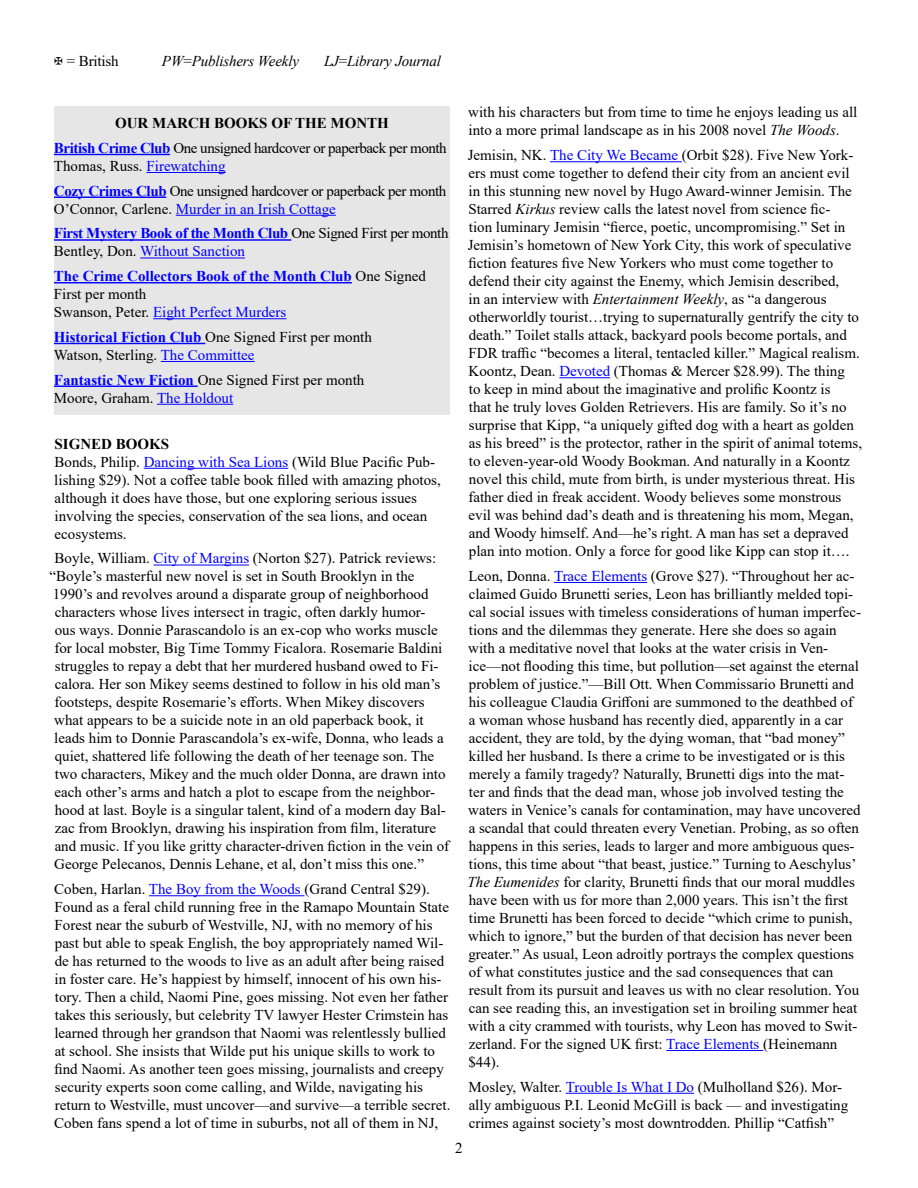
<style>
.page{position:relative;width:918px;height:1188px;background:#fff}
.page>*{position:absolute;margin:0;border:0;box-sizing:border-box;transform-origin:0 0}
.t1{font:15px/18px "Times New Roman";color:#000}
.t2{font:15px/24.8px "Times New Roman";letter-spacing:-.03em;color:#000;text-align:center}
.t3{font:15px/24.8px "Times New Roman";letter-spacing:-.025em;color:#000}
.t4{font:700 15px/24.8px "Times New Roman";color:#00f}
.t5{font:italic 15px "Times New Roman";letter-spacing:-.01em;color:#000}
.s1{font-style:normal}
.s2{font-weight:700}
.s3{font-weight:700;color:#00f}
.s4{color:#00f}
.s5{font-weight:400;color:#000}
.s6{font-weight:400}
.s7{font-style:italic}
</style>
<div class="page">
<hr style="left:144px;top:468px;width:144px;height:1px;background:#00f">
<hr style="left:154px;top:565px;width:95px;height:1px;background:#00f">
<hr style="left:149px;top:895px;width:156px;height:1px;background:#00f">
<hr style="left:550px;top:161px;width:132px;height:1px;background:#00f">
<hr style="left:559px;top:377px;width:51px;height:1px;background:#00f">
<hr style="left:554px;top:582px;width:93px;height:1px;background:#00f">
<hr style="left:666px;top:1050px;width:97px;height:1px;background:#00f">
<hr style="left:566px;top:1093px;width:128px;height:1px;background:#00f">
<div style="left:54px;top:106px;width:396px;height:309px;background:#e6e6e6"></div>
<hr style="left:54px;top:154px;width:116px;height:1px;background:#00f">
<hr style="left:147px;top:172px;width:79px;height:1px;background:#00f">
<hr style="left:54px;top:197px;width:112px;height:1px;background:#00f">
<hr style="left:176px;top:215px;width:160px;height:1px;background:#00f">
<hr style="left:54px;top:239px;width:237px;height:2px;background:#00f">
<hr style="left:140px;top:258px;width:105px;height:1px;background:#00f">
<hr style="left:54px;top:282px;width:298px;height:1px;background:#00f">
<hr style="left:153px;top:318px;width:133px;height:1px;background:#00f">
<hr style="left:54px;top:343px;width:151px;height:1px;background:#00f">
<hr style="left:161px;top:361px;width:94px;height:1px;background:#00f">
<hr style="left:54px;top:386px;width:144px;height:1px;background:#00f">
<hr style="left:157px;top:404px;width:76px;height:1px;background:#00f">
<p class="t1" style="left:67px;top:52px;width:53px">= British</p>
<p class="t5" style="left:162px;top:51px;width:139px">PW<span class="s1">=</span>Publishers Weekly</p>
<p class="t5" style="left:324px;top:51px;width:119px">LJ<span class="s1">=</span>Library Journal</p>
<p class="t2" style="left:54px;top:110px;width:394px"><span class="s2">OUR MARCH BOOKS OF THE MONTH<br></span><span class="s3">British Crime Club</span> One unsigned hardcover or paperback per month</p>
<p class="t3" style="left:54px;top:153px;width:394px">Thomas, Russ. <span class="s4">Firewatching<br></span><span class="s3">Cozy Crimes Club</span> One unsigned hardcover or paperback per month</p>
<p class="t1" style="left:54px;top:196px;width:396px;line-height:24.8px">O’Connor, Carlene. <span class="s4">Murder in an Irish Cottage<br></span><span class="s3">First Mystery Book of the Month Club</span> One Signed First per month</p>
<p class="t4" style="left:54px;top:239px;width:374px"><span class="s5">Bentley, Don.</span> <span class="s6">Without Sanction<br></span>The Crime Collectors Book of the Month Club <span class="s5">One Signed</span></p>
<p class="t1" style="left:54px;top:285px;width:234px">First per month<br>Swanson, Peter. <span class="s4">Eight Perfect Murders</span></p>
<p class="t1" style="left:54px;top:327px;width:319px"><span class="s3">Historical Fiction Club</span> One Signed First per month<br>Watson, Sterling. <span class="s4">The Committee</span></p>
<p class="t1" style="left:54px;top:370px;width:312px"><span class="s3">Fantastic New Fiction</span> One Signed First per month<br>Moore, Graham. <span class="s4">The Holdout</span></p>
<p class="t1" style="left:54px;top:434px;width:388px"><span class="s2">SIGNED BOOKS<br></span>Bonds, Philip. <span class="s4">Dancing with Sea Lions</span> (Wild Blue Pacific Pub&shy;lishing $29). Not a coffee table book filled with amazing photos, although it does have those, but one exploring serious issues involving the species, conservation of the sea lions, and ocean ecosystems.</p>
<p class="t1" style="left:55px;top:549px;width:383px">Boyle, William. <span class="s4">City of Margins</span> (Norton $27). Patrick reviews:</p>
<p class="t1" style="left:50px;top:567px;width:366px">“Boyle’s masterful new novel is set in South Brooklyn in the</p>
<p class="t1" style="left:53px;top:585px;width:377px">1990’s and revolves around a disparate group of neighborhood</p>
<p class="t1" style="left:55px;top:603px;width:372px">characters whose lives intersect in tragic, often darkly humor-</p>
<p class="t1" style="left:55px;top:621px;width:385px">ous ways. Donnie Parascandolo is an ex-cop who works muscle</p>
<p class="t1" style="left:54px;top:639px;width:390px">for local mobster, Big Time Tommy Ficalora. Rosemarie Baldini</p>
<p class="t1" style="left:55px;top:657px;width:385px">struggles to repay a debt that her murdered husband owed to Fi-</p>
<p class="t1" style="left:55px;top:675px;width:387px">calora. Her son Mikey seems destined to follow in his old man’s</p>
<p class="t1" style="left:54px;top:693px;width:372px">footsteps, despite Rosemarie’s efforts. When Mikey discovers</p>
<p class="t1" style="left:54px;top:711px;width:371px">what appears to be a suicide note in an old paperback book, it</p>
<p class="t1" style="left:54px;top:729px;width:391px">leads him to Donnie Parascandola’s ex-wife, Donna, who leads a</p>
<p class="t1" style="left:55px;top:747px;width:381px">quiet, shattered life following the death of her teenage son. The</p>
<p class="t1" style="left:55px;top:765px;width:392px">two characters, Mikey and the much older Donna, are drawn into</p>
<p class="t1" style="left:55px;top:783px;width:382px">each other’s arms and hatch a plot to escape from the neighbor-</p>
<p class="t1" style="left:55px;top:801px;width:393px">hood at last. Boyle is a singular talent, kind of a modern day Bal-</p>
<p class="t1" style="left:55px;top:819px;width:383px">zac from Brooklyn, drawing his inspiration from film, literature</p>
<p class="t1" style="left:55px;top:837px;width:396px">and music. If you like gritty character-driven fiction in the vein of</p>
<p class="t1" style="left:54px;top:855px;width:371px">George Pelecanos, Dennis Lehane, et al, don’t miss this one.”</p>
<p class="t1" style="left:54px;top:880px;width:398px">Coben, Harlan. <span class="s4">The Boy from the Woods</span> (Grand Central $29).<br>Found as a feral child running free in the Ramapo Mountain State Forest near the suburb of Westville, NJ, with no memory of his past but able to speak English, the boy appropriately named Wil&shy;de has returned to the woods to live as an adult after being raised in foster care. He’s happiest by himself, innocent of his own his&shy;tory. Then a child, Naomi Pine, goes missing. Not even her father takes this seriously, but celebrity TV lawyer Hester Crimstein has learned through her grandson that Naomi was relentlessly bullied at school. She insists that Wilde put his unique skills to work to find Naomi. As another teen goes missing, journalists and creepy security experts soon come calling, and Wilde, navigating his return to Westville, must uncover—and survive—a terrible secret.<br>Coben fans spend a lot of time in suburbs, not all of them in NJ,</p>
<p class="t1" style="left:468px;top:103px;width:391px">with his characters but from time to time he enjoys leading us all into a more primal landscape as in his 2008 novel <span class="s7">The Woods</span>.</p>
<p class="t1" style="left:468px;top:146px;width:396px">Jemisin, NK. <span class="s4">The City We Became</span> (Orbit $28). Five New York&shy;ers must come together to defend their city from an ancient evil in this stunning new novel by Hugo Award-winner Jemisin. The Starred <span class="s7">Kirkus</span> review calls the latest novel from science fic-<br>tion luminary Jemisin “fierce, poetic, uncompromising.” Set in Jemisin’s hometown of New York City, this work of speculative fiction features five New Yorkers who must come together to defend their city against the Enemy, which Jemisin described,<br>in an interview with <span class="s7">Entertainment Weekly</span>, as “a dangerous otherworldly tourist…trying to supernaturally gentrify the city to death.” Toilet stalls attack, backyard pools become portals, and FDR traffic “becomes a literal, tentacled killer.” Magical realism.<br>Koontz, Dean. <span class="s4">Devoted</span> (Thomas &amp; Mercer $28.99). The thing<br>to keep in mind about the imaginative and prolific Koontz is<br>that he truly loves Golden Retrievers. His are family. So it’s no surprise that Kipp, “a uniquely gifted dog with a heart as golden as his breed” is the protector, rather in the spirit of animal totems, to eleven-year-old Woody Bookman. And naturally in a Koontz novel this child, mute from birth, is under mysterious threat. His father died in freak accident. Woody believes some monstrous evil was behind dad’s death and is threatening his mom, Megan, and Woody himself. And—he’s right. A man has set a depraved plan into motion. Only a force for good like Kipp can stop it….</p>
<p class="t1" style="left:468px;top:566px;width:395px">Leon, Donna. <span class="s4">Trace Elements</span> (Grove $27). “Throughout her ac&shy;claimed Guido Brunetti series, Leon has brilliantly melded topi&shy;cal social issues with timeless considerations of human imperfec&shy;tions and the dilemmas they generate. Here she does so again with a meditative novel that looks at the water crisis in Ven&shy;ice—not flooding this time, but pollution—set against the eternal problem of justice.”—Bill Ott. When Commissario Brunetti and his colleague Claudia Griffoni are summoned to the deathbed of a woman whose husband has recently died, apparently in a car accident, they are told, by the dying woman, that “bad money” killed her husband. Is there a crime to be investigated or is this merely a family tragedy? Naturally, Brunetti digs into the mat&shy;ter and finds that the dead man, whose job involved testing the waters in Venice’s canals for contamination, may have uncovered a scandal that could threaten every Venetian. Probing, as so often happens in this series, leads to larger and more ambiguous ques&shy;tions, this time about “that beast, justice.” Turning to Aeschylus’ <span class="s7">The Eumenides</span> for clarity, Brunetti finds that our moral muddles have been with us for more than 2,000 years. This isn’t the first time Brunetti has been forced to decide “which crime to punish, which to ignore,” but the burden of that decision has never been greater.” As usual, Leon adroitly portrays the complex questions of what constitutes justice and the sad consequences that can result from its pursuit and leaves us with no clear resolution. You can see reading this, an investigation set in broiling summer heat with a city crammed with tourists, why Leon has moved to Swit&shy;zerland. For the signed UK first: <span class="s4">Trace Elements</span> (Heinemann $44).</p>
<p class="t1" style="left:469px;top:1077px;width:381px">Mosley, Walter. <span class="s4">Trouble Is What I Do</span> (Mulholland $26). Mor&shy;ally ambiguous P.I. Leonid McGill is back — and investigating crimes against society’s most downtrodden. Phillip “Catfish”</p>
<p class="t1" style="left:455px;top:1138px;width:9px">2</p>
</div>
